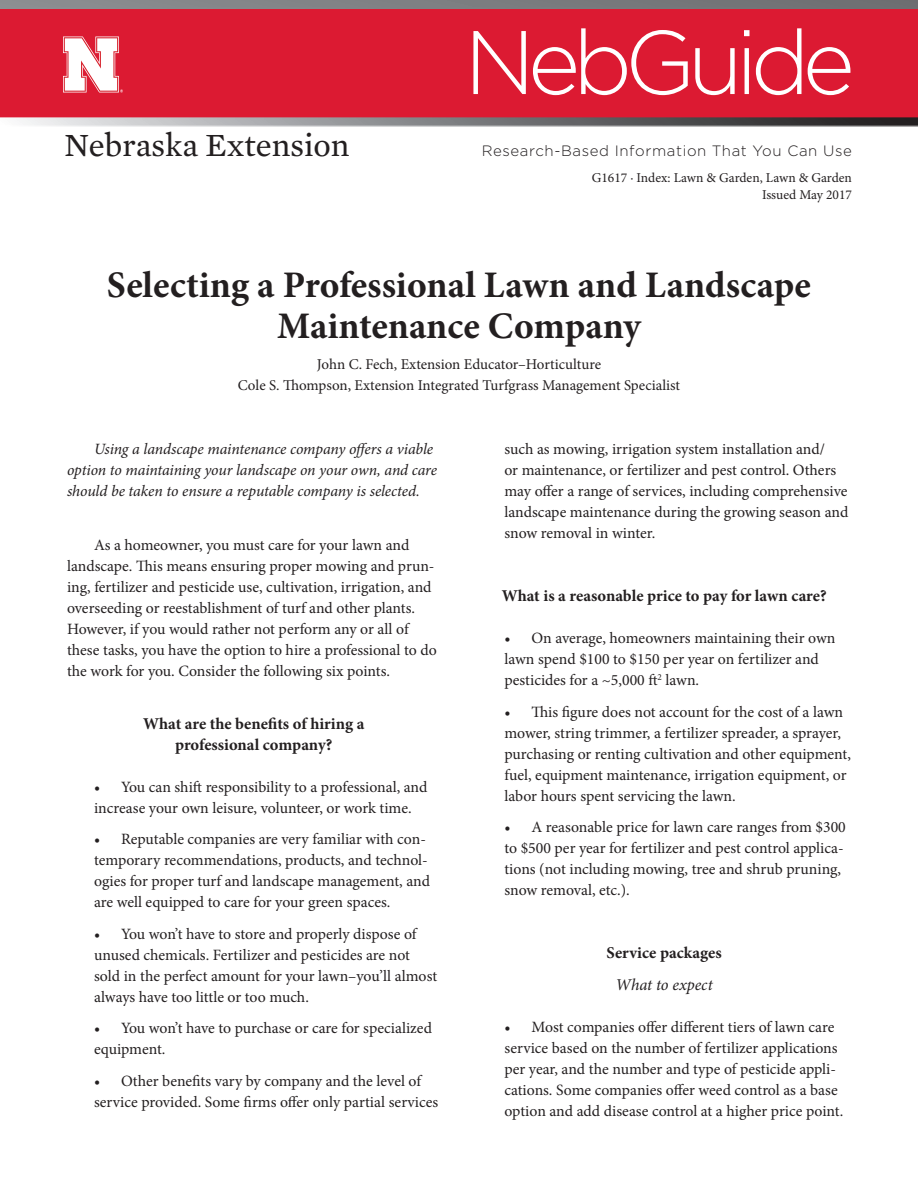
<style>
.page{position:relative;width:918px;height:1188px;background:#fff}
.page>*{position:absolute;margin:0;border:0;box-sizing:border-box;transform-origin:0 0}
.t1{font:300 90px "Gotham";letter-spacing:-.085em;color:#fff}
.ct{font:700 37.5px/40.5px "Minion Pro";color:#231f20;text-align:center}
.t2{font:33px "Mercury Text G2";color:#231f20}
.ah{font:700 16.5px/21px "Minion Pro";color:#231f20;text-align:center}
.bhaft{font:italic 16.5px "Minion Pro";letter-spacing:-.005em;color:#231f20}
.ul{font:15.75px/21px "Minion Pro";letter-spacing:-.005em;color:#231f20}
.ull{font:15.75px/21px "Minion Pro";color:#231f20}
.ulf{font:15.75px/21px "Minion Pro";color:#231f20}
.pf{font:15.75px/21px "Minion Pro";letter-spacing:-.005em;color:#231f20}
.hdn{font:italic 15.75px/21px "Minion Pro";letter-spacing:-.01em;color:#231f20}
.au1{font:15px "Minion Pro";color:#231f20}
.au{font:15px "Minion Pro";letter-spacing:-.005em;color:#231f20}
.t3{font:300 15px "Gotham";letter-spacing:.04em;color:#231f20}
.un{font:13.5px "Minion Pro";color:#231f20}
.us{font:13.5px "Minion Pro";color:#231f20}
</style>
<div class="page">
<div style="left:0;top:9px;width:918px;height:108px;background:#dc1a32"></div>
<svg style="left:0;top:0;width:918px;height:7px;background:#7c7d80"></svg>
<img style="left:0;top:117px;width:918px;height:1px">
<img style="left:20px;top:118px;width:898px;height:8px">
<svg style="left:63px;top:37px;width:60px;height:55px"></svg>
<p class="t2" style="left:64px;top:121px;width:287px">Nebraska Extension</p>
<p class="t1" style="left:464px;top:5px;width:392px">NebGuide</p>
<p class="t3" style="left:482px;top:141px;width:372px">Research-Based Information That You Can Use</p>
<p class="un" style="left:592px;top:169px;width:262px">G1617 · Index: Lawn &amp; Garden, Lawn &amp; Garden</p>
<p class="us" style="left:762px;top:185px;width:91px">Issued May 2017</p>
<p class="ct" style="left:107px;top:265px;width:706px">Selecting a Professional Lawn and Landscape<br>Maintenance Company</p>
<p class="au" style="left:317px;top:354px;width:286px">John C. Fech, Extension Educator–Horticulture</p>
<p class="au1" style="left:238px;top:375px;width:444px">Cole S. Thompson, Extension Integrated Turfgrass Management Specialist</p>
<p class="hdn" style="left:67px;top:439px;width:372px;text-indent:27px">Using a landscape maintenance company offers a viable option to maintaining your landscape on your own, and care should be taken to ensure a reputable company is selected.</p>
<p class="pf" style="left:67px;top:535px;width:371px;text-indent:27px">As a homeowner, you must care for your lawn and landscape. This means ensuring proper mowing and prun&shy;ing, fertilizer and pesticide use, cultivation, irrigation, and overseeding or reestablishment of turf and other plants.<br>However, if you would rather not perform any or all of these tasks, you have the option to hire a professional to do the work for you. Consider the following six points.</p>
<p class="ah" style="left:143px;top:713px;width:223px">What are the benefits of hiring a professional company?</p>
<p class="ulf" style="left:94px;top:776px;width:335px">• You can shift responsibility to a professional, and increase your own leisure, volunteer, or work time.</p>
<p class="ul" style="left:94px;top:829px;width:337px">• Reputable companies are very familiar with con&shy;temporary recommendations, products, and technol&shy;ogies for proper turf and landscape management, and are well equipped to care for your green spaces.</p>
<p class="ul" style="left:94px;top:923px;width:345px">• You won’t have to store and properly dispose of unused chemicals. Fertilizer and pesticides are not sold in the perfect amount for your lawn–you’ll almost always have too little or too much.</p>
<p class="ul" style="left:94px;top:1018px;width:339px">• You won’t have to purchase or care for specialized equipment.</p>
<p class="ull" style="left:94px;top:1070px;width:346px">• Other benefits vary by company and the level of service provided. Some firms offer only partial services</p>
<p class="ull" style="left:504px;top:439px;width:346px">such as mowing, irrigation system installation and/<br>or maintenance, or fertilizer and pest control. Others may offer a range of services, including comprehensive landscape maintenance during the growing season and snow removal in winter.</p>
<p class="ah" style="left:502px;top:585px;width:326px">What is a reasonable price to pay for lawn care?</p>
<p class="ulf" style="left:504px;top:628px;width:333px">• On average, homeowners maintaining their own lawn spend $100 to $150 per year on fertilizer and pesticides for a ~5,000 ft<sup>2</sup> lawn.</p>
<p class="ul" style="left:504px;top:701px;width:348px">• This figure does not account for the cost of a lawn mower, string trimmer, a fertilizer spreader, a sprayer, purchasing or renting cultivation and other equipment, fuel, equipment maintenance, irrigation equipment, or labor hours spent servicing the lawn.</p>
<p class="ull" style="left:504px;top:817px;width:343px">• A reasonable price for lawn care ranges from $300 to $500 per year for fertilizer and pest control applica&shy;tions (not including mowing, tree and shrub pruning, snow removal, etc.).</p>
<p class="ah" style="left:607px;top:942px;width:117px">Service packages</p>
<p class="bhaft" style="left:616px;top:973px;width:99px">What to expect</p>
<p class="ulf" style="left:504px;top:1016px;width:340px">• Most companies offer different tiers of lawn care service based on the number of fertilizer applications per year, and the number and type of pesticide appli&shy;cations. Some companies offer weed control as a base option and add disease control at a higher price point.</p>
</div>
